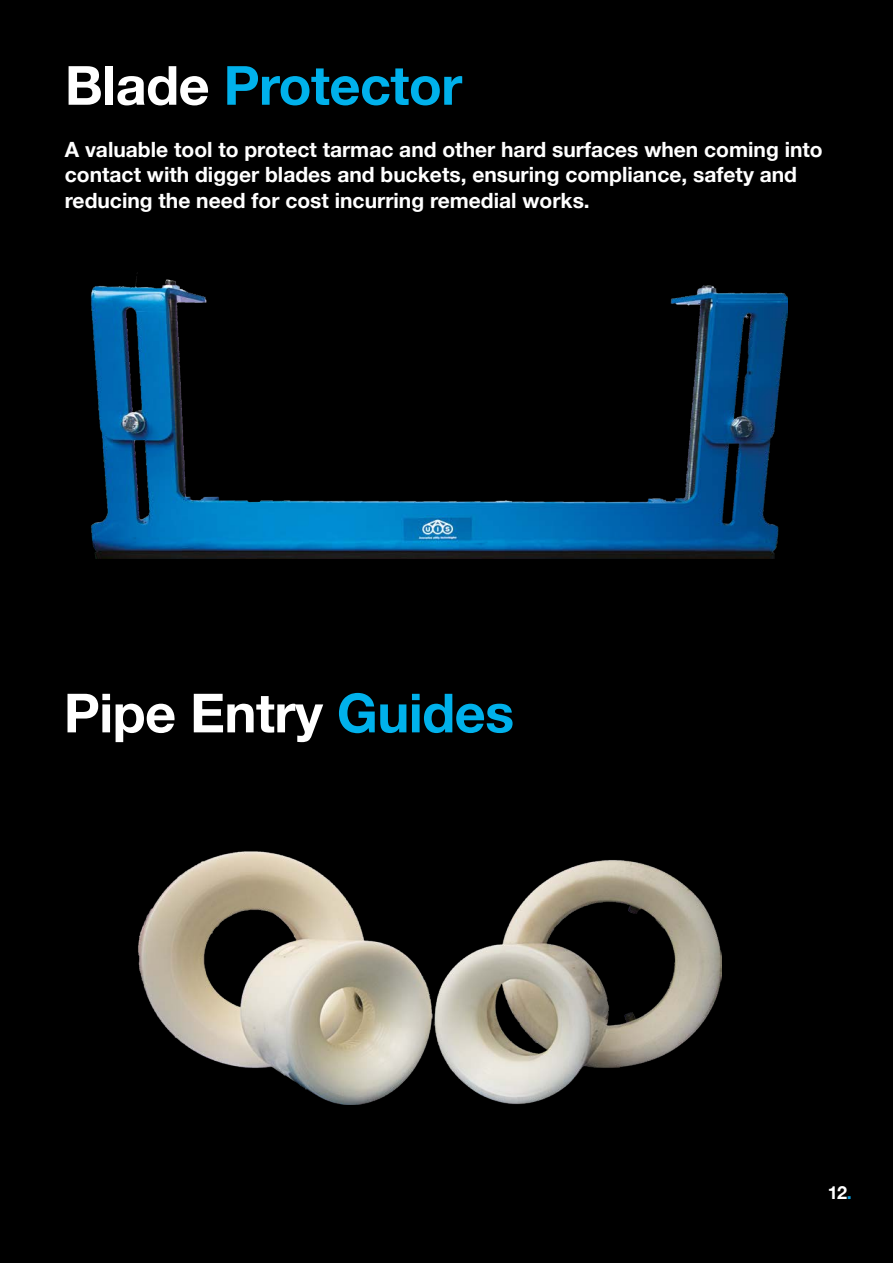
<style>
.page{position:relative;width:893px;height:1263px;background:#000}
.page>*{position:absolute;margin:0;border:0;box-sizing:border-box;transform-origin:0 0}
.t1{font:700 54px "Helvetica Neue";letter-spacing:-.01em;color:#fff}
.t2{font:700 54px "Helvetica Neue";letter-spacing:-.01em;color:#00b1eb}
.t3{font:700 21px/25.2px "Helvetica Neue";color:#fff}
.t4{font:700 18px "Helvetica Neue";color:#fff}
.s1{color:#fff}
.s2{color:#00b1eb}
.s3{color:#009fe3}
</style>
<div class="page">
<img style="left:90px;top:272px;width:698px;height:287px">
<img style="left:138px;top:851px;width:583px;height:254px">
<h1 class="t2" style="left:65px;top:43px;width:399px"><span class="s1">Blade</span> Protector</h1>
<p class="t3" style="left:65px;top:138px;width:759px">A valuable tool to protect tarmac and other hard surfaces when coming into contact with digger blades and buckets, ensuring compliance, safety and reducing the need for cost incurring remedial works.</p>
<h1 class="t1" style="left:64px;top:671px;width:452px">Pipe Entry <span class="s2">Guides</span></h1>
<p class="t4" style="left:828px;top:1178px;width:25px">12<span class="s3">.</span></p>
</div>
